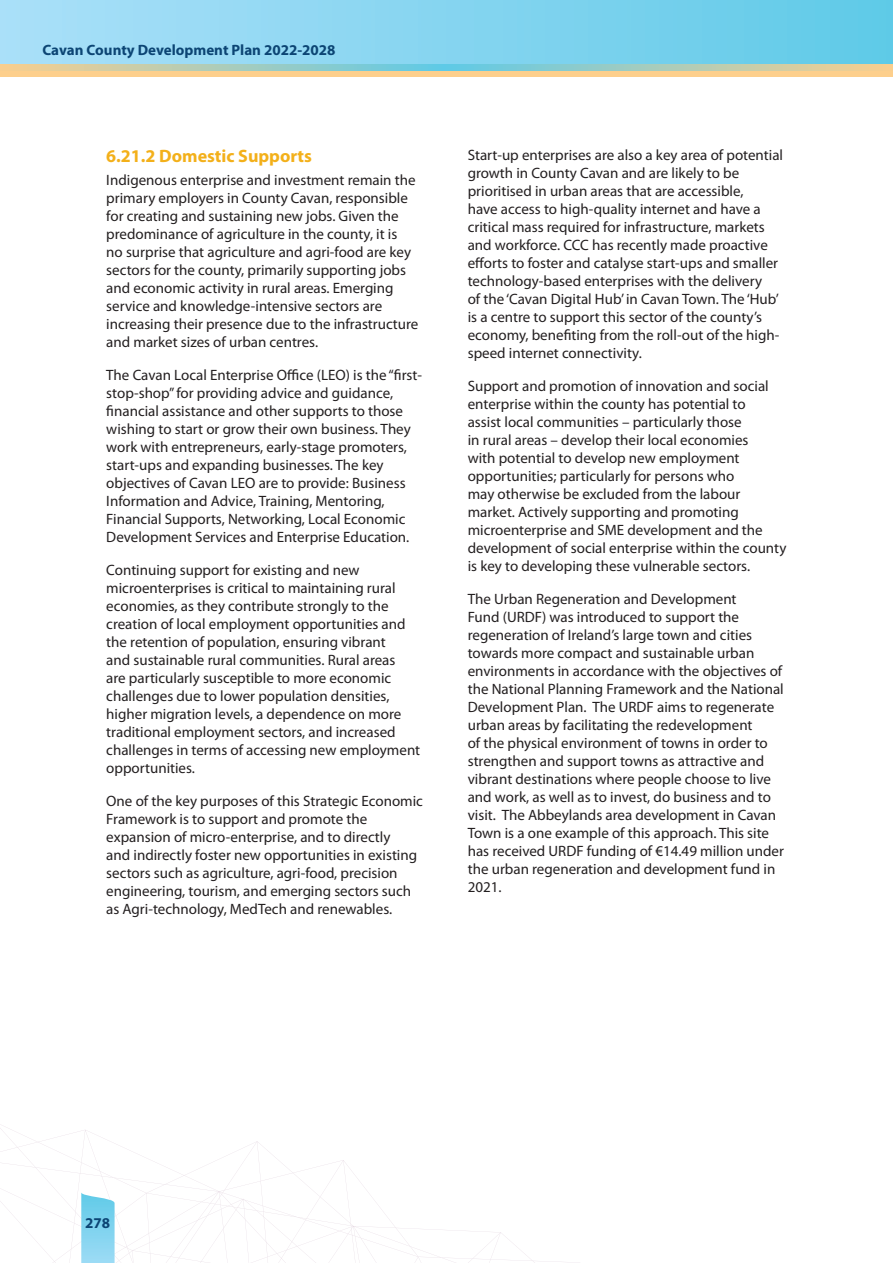
<style>
.page{position:relative;width:893px;height:1263px;background:#fff}
.page>*{position:absolute;margin:0;border:0;box-sizing:border-box;transform-origin:0 0}
.t1{font:700 18px "Myriad Pro";color:#f3b01a}
.t2{font:15px/18px "Myriad Pro";color:#231f20}
.t3{font:700 15px "Myriad Pro";color:#0c4574}
</style>
<div class="page">
<svg style="left:0;top:1124px;width:550px;height:139px"></svg>
<svg style="left:0;top:1181px;width:331px;height:82px"></svg>
<div style="left:0;top:0;width:893px;height:64px;background:linear-gradient(to right,#abe0f9,#5fcae7)"></div>
<div style="left:0;top:64px;width:893px;height:13px;background:#fdcf8c"></div>
<svg style="left:20px;top:64px;width:849px;height:7px;background:#a7cbbb"></svg>
<p class="t3" style="left:43px;top:42px;width:295px">Cavan County Development Plan 2022-2028</p>
<p class="t1" style="left:106px;top:146px;width:207px">6.21.2 Domestic Supports</p>
<p class="t2" style="left:106px;top:170px;width:314px">Indigenous enterprise and investment remain the primary employers in County Cavan, responsible for creating and sustaining new jobs. Given the predominance of agriculture in the county, it is<br>no surprise that agriculture and agri-food are key sectors for the county, primarily supporting jobs and economic activity in rural areas. Emerging service and knowledge-intensive sectors are increasing their presence due to the infrastructure and market sizes of urban centres.</p>
<p class="t2" style="left:106px;top:365px;width:317px">The Cavan Local Enterprise Office (LEO) is the “first&shy;stop-shop” for providing advice and guidance, financial assistance and other supports to those wishing to start or grow their own business. They work with entrepreneurs, early-stage promoters, start-ups and expanding businesses. The key objectives of Cavan LEO are to provide: Business Information and Advice, Training, Mentoring, Financial Supports, Networking, Local Economic Development Services and Enterprise Education.</p>
<p class="t2" style="left:106px;top:560px;width:315px">Continuing support for existing and new microenterprises is critical to maintaining rural economies, as they contribute strongly to the creation of local employment opportunities and the retention of population, ensuring vibrant<br>and sustainable rural communities. Rural areas<br>are particularly susceptible to more economic challenges due to lower population densities, higher migration levels, a dependence on more traditional employment sectors, and increased challenges in terms of accessing new employment opportunities.</p>
<p class="t2" style="left:106px;top:791px;width:318px">One of the key purposes of this Strategic Economic Framework is to support and promote the expansion of micro-enterprise, and to directly<br>and indirectly foster new opportunities in existing sectors such as agriculture, agri-food, precision engineering, tourism, and emerging sectors such as Agri-technology, MedTech and renewables.</p>
<p class="t2" style="left:468px;top:146px;width:317px">Start-up enterprises are also a key area of potential growth in County Cavan and are likely to be prioritised in urban areas that are accessible,<br>have access to high-quality internet and have a critical mass required for infrastructure, markets and workforce. CCC has recently made proactive efforts to foster and catalyse start-ups and smaller technology-based enterprises with the delivery<br>of the ‘Cavan Digital Hub’ in Cavan Town. The ‘Hub’ is a centre to support this sector of the county’s economy, benefiting from the roll-out of the high&shy;speed internet connectivity.</p>
<p class="t2" style="left:468px;top:377px;width:320px">Support and promotion of innovation and social enterprise within the county has potential to<br>assist local communities – particularly those<br>in rural areas – develop their local economies<br>with potential to develop new employment opportunities; particularly for persons who<br>may otherwise be excluded from the labour market. Actively supporting and promoting microenterprise and SME development and the development of social enterprise within the county is key to developing these vulnerable sectors.</p>
<p class="t2" style="left:468px;top:590px;width:318px">The Urban Regeneration and Development<br>Fund (URDF) was introduced to support the regeneration of Ireland’s large town and cities towards more compact and sustainable urban environments in accordance with the objectives of the National Planning Framework and the National Development Plan. The URDF aims to regenerate urban areas by facilitating the redevelopment<br>of the physical environment of towns in order to strengthen and support towns as attractive and vibrant destinations where people choose to live and work, as well as to invest, do business and to visit. The Abbeylands area development in Cavan Town is a one example of this approach. This site has received URDF funding of €14.49 million under the urban regeneration and development fund in 2021.</p>
<p class="t3" style="left:85px;top:1214px;width:26px">278</p>
</div>
